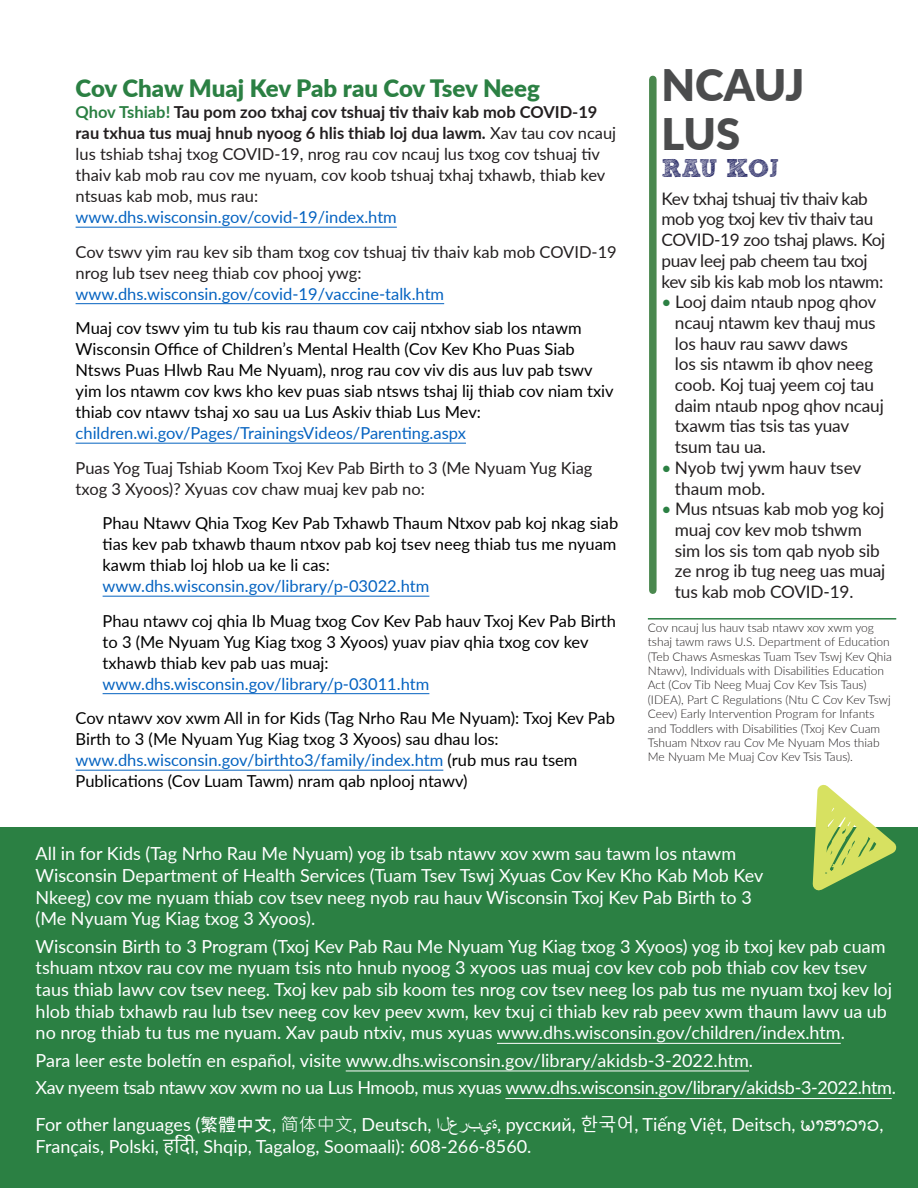
<style>
.page{position:relative;width:918px;height:1188px;background:#fff}
.page>*{position:absolute;margin:0;border:0;box-sizing:border-box;transform-origin:0 0}
.t1{font:900 43.5px/48.6px "Lato";letter-spacing:-.005em;color:#4b4c4d}
.t2{font:25.5px "Sketch Rockwell";letter-spacing:-.01em;color:#272965}
.t3{font:900 24px "Lato";letter-spacing:-.005em;color:#2b8043}
.t4{font:18px/21.6px "Lato";color:#fff}
.t5{font:18px/27.6px "Lato";letter-spacing:-.02em;color:#fff}
.t6{font:17.25px/20.7px "Lato";letter-spacing:-.01em;color:#231f20}
.t7{font:16.5px/21px "Lato";color:#000}
.t8{font:16.5px/21px "Lato";color:#231f20}
.t9{font:16.5px "Lato";color:#0563c1}
.t10{font:300 12px/14.4px "Lato";color:#231f20}
.s1{font-weight:700;color:#2b8043}
.s2{font-weight:700}
.s3{color:#0563c1}
.s4{color:#2b8043}
.s5{font-family:"MS Gothic"}
.s6{font-family:"Microsoft Jheng Hei"}
.s7{font-family:"Times New Roman"}
.s8{font-family:"Malgun Gothic"}
.s9{font-family:"Dok Champa"}
.s10{font-family:"Nirmala UI"}
</style>
<div class="page">
<div style="left:0;top:828px;width:918px;height:360px;background:#2b8043"></div>
<hr style="left:648px;top:618px;width:248px;height:2px;background:#2b8043">
<svg style="left:802px;top:784px;width:110px;height:107px"></svg>
<hr style="left:497px;top:1043px;width:344px;height:1px;background:#fff">
<hr style="left:346px;top:1071px;width:403px;height:1px;background:#fff">
<hr style="left:505px;top:1098px;width:387px;height:1px;background:#fff">
<hr style="left:76px;top:227px;width:321px;height:1px;background:#0563c1">
<hr style="left:76px;top:303px;width:368px;height:1px;background:#0563c1">
<hr style="left:76px;top:443px;width:390px;height:1px;background:#0563c1">
<hr style="left:103px;top:596px;width:326px;height:1px;background:#0563c1">
<hr style="left:103px;top:693px;width:326px;height:1px;background:#0563c1">
<hr style="left:76px;top:770px;width:367px;height:1px;background:#0563c1">
<div style="left:649px;top:79px;width:8px;height:511px;background:#4a884e"></div>
<h3 class="t3" style="left:76px;top:71px;width:466px">Cov Chaw Muaj Kev Pab rau Cov Tsev Neeg</h3>
<p class="t8" style="left:76px;top:101px;width:542px"><span class="s1">Qhov Tshiab!</span> <span class="s2">Tau pom zoo txhaj cov tshuaj tiv thaiv kab mob COVID-19 rau txhua tus muaj hnub nyoog 6 hlis thiab loj dua lawm.</span> Xav tau cov ncauj lus tshiab tshaj txog COVID-19, nrog rau cov ncauj lus txog cov tshuaj tiv thaiv kab mob rau cov me nyuam, cov koob tshuaj txhaj txhawb, thiab kev ntsuas kab mob, mus rau:</p>
<p class="t9" style="left:76px;top:206px;width:323px">www.dhs.wisconsin.gov/covid-19/index.htm</p>
<p class="t8" style="left:76px;top:241px;width:543px">Cov tswv yim rau kev sib tham txog cov tshuaj tiv thaiv kab mob COVID-19 nrog lub tsev neeg thiab cov phooj ywg:</p>
<p class="t9" style="left:76px;top:282px;width:370px">www.dhs.wisconsin.gov/covid-19/vaccine-talk.htm</p>
<p class="t7" style="left:76px;top:317px;width:540px">Muaj cov tswv yim tu tub kis rau thaum cov caij ntxhov siab los ntawm Wisconsin Office of Children’s Mental Health (Cov Kev Kho Puas Siab Ntsws Puas Hlwb Rau Me Nyuam), nrog rau cov viv dis aus luv pab tswv yim los ntawm cov kws kho kev puas siab ntsws tshaj lij thiab cov niam txiv thiab cov ntawv tshaj xo sau ua Lus Askiv thiab Lus Mev:</p>
<p class="t9" style="left:76px;top:422px;width:392px">children.wi.gov/Pages/TrainingsVideos/Parenting.aspx</p>
<p class="t8" style="left:76px;top:457px;width:518px">Puas Yog Tuaj Tshiab Koom Txoj Kev Pab Birth to 3 (Me Nyuam Yug Kiag txog 3 Xyoos)? Xyuas cov chaw muaj kev pab no:</p>
<p class="t7" style="left:103px;top:512px;width:517px;text-align:justify">Phau Ntawv Qhia Txog Kev Pab Txhawb Thaum Ntxov pab koj nkag siab tias kev pab txhawb thaum ntxov pab koj tsev neeg thiab tus me nyuam kawm thiab loj hlob ua ke li cas:</p>
<p class="t9" style="left:103px;top:575px;width:328px">www.dhs.wisconsin.gov/library/p-03022.htm</p>
<p class="t7" style="left:103px;top:610px;width:515px">Phau ntawv coj qhia Ib Muag txog Cov Kev Pab hauv Txoj Kev Pab Birth to 3 (Me Nyuam Yug Kiag txog 3 Xyoos) yuav piav qhia txog cov kev txhawb thiab kev pab uas muaj:</p>
<p class="t9" style="left:103px;top:672px;width:328px">www.dhs.wisconsin.gov/library/p-03011.htm</p>
<p class="t7" style="left:76px;top:707px;width:541px">Cov ntawv xov xwm All in for Kids (Tag Nrho Rau Me Nyuam): Txoj Kev Pab Birth to 3 (Me Nyuam Yug Kiag txog 3 Xyoos) sau dhau los: <span class="s3">www.dhs.wisconsin.gov/birthto3/family/index.htm</span> (rub mus rau tsem Publications (Cov Luam Tawm) nram qab nplooj ntawv)</p>
<h1 class="t1" style="left:661px;top:59px;width:145px">NCAUJ<br>LUS</h1>
<h2 class="t2" style="left:661px;top:155px;width:119px">RAU KOJ</h2>
<p class="t6" style="left:661px;top:187px;width:225px">Kev txhaj tshuaj tiv thaiv kab mob yog txoj kev tiv thaiv tau<br>COVID-19 zoo tshaj plaws. Koj puav leej pab cheem tau txoj kev sib kis kab mob los ntawm:</p>
<p class="t6" style="left:675px;top:291px;width:210px;text-indent:-14px"><span class="s4">•</span> Looj daim ntaub npog qhov ncauj ntawm kev thauj mus los hauv rau sawv daws<br>los sis ntawm ib qhov neeg coob. Koj tuaj yeem coj tau daim ntaub npog qhov ncauj txawm tias tsis tas yuav tsum tau ua.</p>
<p class="t6" style="left:675px;top:456px;width:188px;text-indent:-14px"><span class="s4">•</span> Nyob twj ywm hauv tsev thaum mob.</p>
<p class="t6" style="left:675px;top:498px;width:212px;text-indent:-14px"><span class="s4">•</span> Mus ntsuas kab mob yog koj muaj cov kev mob tshwm sim los sis tom qab nyob sib ze nrog ib tug neeg uas muaj tus kab mob COVID-19.</p>
<p class="t10" style="left:648px;top:620px;width:246px">Cov ncauj lus hauv tsab ntawv xov xwm yog tshaj tawm raws U.S. Department of Education (Teb Chaws Asmeskas Tuam Tsev Tswj Kev Qhia Ntawv), Individuals with Disabilities Education Act (Cov Tib Neeg Muaj Cov Kev Tsis Taus) (IDEA), Part C Regulations (Ntu C Cov Kev Tswj Ceev) Early Intervention Program for Infants and Toddlers with Disabilities (Txoj Kev Cuam Tshuam Ntxov rau Cov Me Nyuam Mos thiab Me Nyuam Me Muaj Cov Kev Tsis Taus).</p>
<p class="t4" style="left:36px;top:842px;width:729px">All in for Kids (Tag Nrho Rau Me Nyuam) yog ib tsab ntawv xov xwm sau tawm los ntawm Wisconsin Department of Health Services (Tuam Tsev Tswj Xyuas Cov Kev Kho Kab Mob Kev Nkeeg) cov me nyuam thiab cov tsev neeg nyob rau hauv Wisconsin Txoj Kev Pab Birth to 3 (Me Nyuam Yug Kiag txog 3 Xyoos).</p>
<p class="t4" style="left:36px;top:935px;width:858px">Wisconsin Birth to 3 Program (Txoj Kev Pab Rau Me Nyuam Yug Kiag txog 3 Xyoos) yog ib txoj kev pab cuam tshuam ntxov rau cov me nyuam tsis nto hnub nyoog 3 xyoos uas muaj cov kev cob pob thiab cov kev tsev taus thiab lawv cov tsev neeg. Txoj kev pab sib koom tes nrog cov tsev neeg los pab tus me nyuam txoj kev loj hlob thiab txhawb rau lub tsev neeg cov kev peev xwm, kev txuj ci thiab kev rab peev xwm thaum lawv ua ub no nrog thiab tu tus me nyuam. Xav paub ntxiv, mus xyuas www.dhs.wisconsin.gov/children/index.htm.</p>
<p class="t5" style="left:36px;top:1046px;width:862px">Para leer este boletín en español, visite www.dhs.wisconsin.gov/library/akidsb-3-2022.htm.<br>Xav nyeem tsab ntawv xov xwm no ua Lus Hmoob, mus xyuas www.dhs.wisconsin.gov/library/akidsb-3-2022.htm.</p>
<p class="t4" style="left:36px;top:1112px;width:849px;line-height:22.5px">For other languages (<span class="s5">繁體中文</span>, <span class="s6">简体中文</span>, Deutsch, <span class="s7">برعل ا ية</span>, русский, <span class="s8">한국어</span>, Tiếng Việt, Deitsch, <span class="s9">ພາສາລາວ</span>,<br>Français, Polski, <span class="s10">हिंदी</span>, Shqip, Tagalog, Soomaali): 608-266-8560.</p>
</div>
